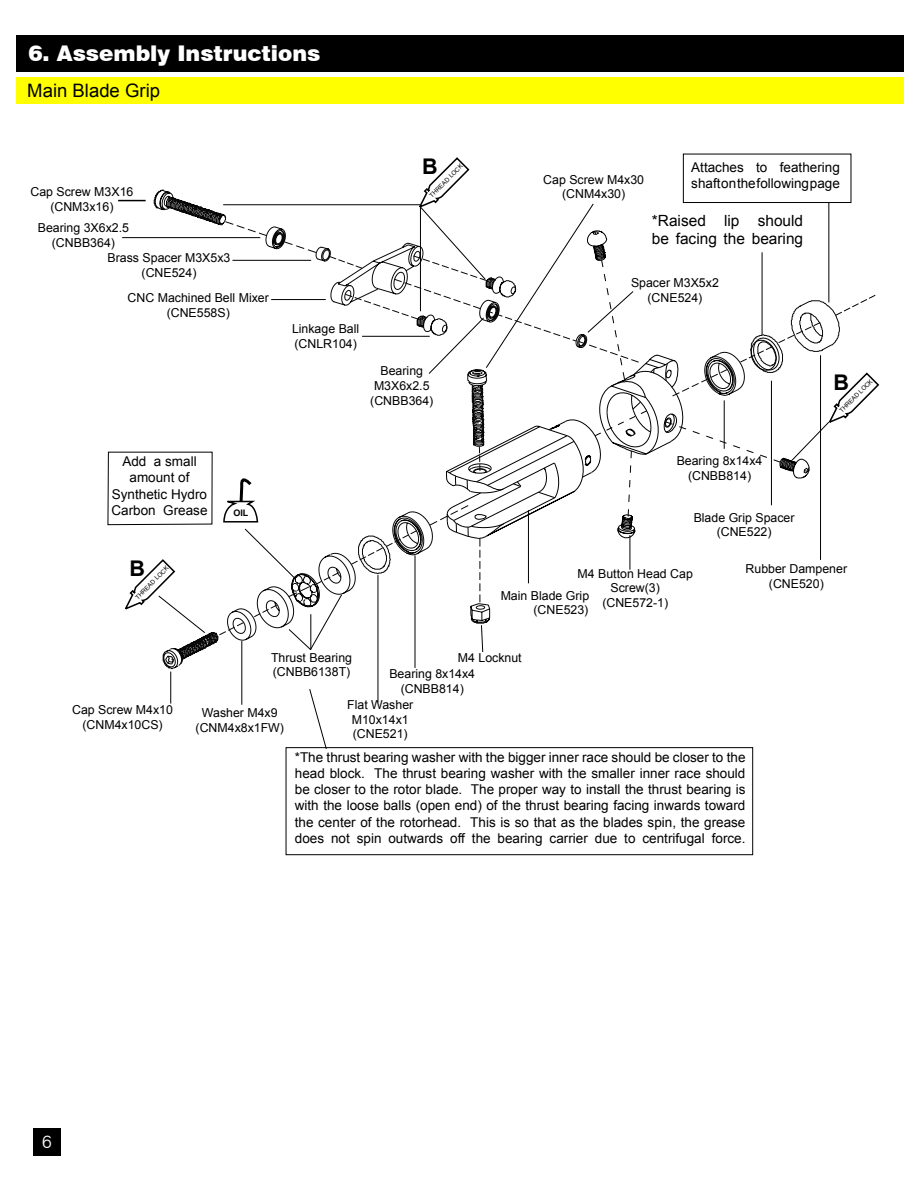
<style>
.page{position:relative;width:918px;height:1188px;background:#fff}
.page>*{position:absolute;margin:0;border:0;box-sizing:border-box;transform-origin:0 0}
.t1{font:900 21.6px "Swiss 721 BT";color:#fff}
.t2{font:700 21.6px "Arial";color:#000}
.t3{font:18.45px "Arial";color:#000}
.t4{font:300 18px "Swiss 721 BT";color:#fff}
.t5{font:15.45px/18.5px "Arial";color:#000}
.t6{font:13.5px/16.2px "Arial";color:#000;text-align:center}
.t7{font:12.3px/14.9px "Arial";color:#000;text-align:center}
.t8{font:700 9px "Arial";color:#000}
.t9{font:6.15px "Arial";color:#000}
</style>
<div class="page">
<hr style="left:242px;top:641px;width:1px;height:64px;background:#000">
<hr style="left:378px;top:575px;width:1px;height:127px;background:#000">
<hr style="left:170px;top:672px;width:1px;height:32px;background:#000">
<svg style="left:309px;top:689px;width:18px;height:58px"></svg>
<div style="left:16px;top:35px;width:888px;height:37px;background:#000"></div>
<div style="left:16px;top:78px;width:888px;height:26px;background:#ff0"></div>
<svg style="left:108px;top:156px;width:772px;height:513px"></svg>
<div style="left:286px;top:747px;width:467px;height:108px;border:1px solid #000"></div>
<div style="left:33px;top:1129px;width:28px;height:27px;background:#000"></div>
<h1 class="t1" style="left:28px;top:40px;width:293px">6. Assembly Instructions</h1>
<h2 class="t3" style="left:27px;top:79px;width:134px">Main Blade Grip</h2>
<p class="t7" style="left:30px;top:184px;width:104px">Cap Screw M3X16 (CNM3x16)</p>
<p class="t7" style="left:38px;top:221px;width:93px">Bearing 3X6x2.5</p>
<p class="t7" style="left:52px;top:235px;width:65px">(CNBB364)</p>
<p class="t7" style="left:108px;top:250px;width:124px">Brass Spacer M3X5x3</p>
<p class="t7" style="left:142px;top:265px;width:56px">(CNE524)</p>
<p class="t7" style="left:128px;top:290px;width:143px">CNC Machined Bell Mixer (CNE558S)</p>
<h1 class="t2" style="left:422px;top:153px;width:17px">B</h1>
<p class="t9" style="left:428px;top:193px;width:45px;rotate:-45deg">THREAD LOCK</p>
<p class="t7" style="left:292px;top:322px;width:69px;text-align:left">Linkage Ball (CNLR104)</p>
<p class="t7" style="left:370px;top:364px;width:65px">Bearing<br>M3X6x2.5 (CNBB364)</p>
<p class="t7" style="left:543px;top:172px;width:102px">Cap Screw M4x30 (CNM4x30)</p>
<p class="t6" style="left:691px;top:159px;width:150px;text-align:left">Attaches to feathering shaft on the following page</p>
<p class="t5" style="left:652px;top:211px;width:153px">*Raised lip should be facing the bearing</p>
<p class="t7" style="left:631px;top:275px;width:89px">Spacer M3X5x2 (CNE524)</p>
<h1 class="t2" style="left:833px;top:368px;width:17px">B</h1>
<p class="t9" style="left:838px;top:408px;width:45px;rotate:-45deg">THREAD LOCK</p>
<p class="t6" style="left:112px;top:454px;width:98px">Add a small amount of<br>Synthetic Hydro<br>Carbon Grease</p>
<h1 class="t2" style="left:129px;top:555px;width:17px">B</h1>
<p class="t9" style="left:134px;top:595px;width:45px;rotate:-45deg">THREAD LOCK</p>
<p class="t8" style="left:233px;top:506px;width:17px">OIL</p>
<p class="t7" style="left:271px;top:650px;width:82px;text-align:left">Thrust Bearing (CNBB6138T)</p>
<p class="t7" style="left:677px;top:453px;width:87px">Bearing 8x14x4 (CNBB814)</p>
<p class="t7" style="left:694px;top:510px;width:102px">Blade Grip Spacer (CNE522)</p>
<p class="t7" style="left:746px;top:561px;width:103px">Rubber Dampener (CNE520)</p>
<p class="t7" style="left:578px;top:566px;width:117px">M4 Button Head Cap<br>Screw(3) (CNE572-1)</p>
<p class="t7" style="left:501px;top:588px;width:90px;text-align:right">Main Blade Grip (CNE523)</p>
<p class="t7" style="left:458px;top:650px;width:65px">M4 Locknut</p>
<p class="t7" style="left:389px;top:667px;width:87px">Bearing 8x14x4 (CNBB814)</p>
<p class="t7" style="left:72px;top:702px;width:102px">Cap Screw M4x10 (CNM4x10CS)</p>
<p class="t7" style="left:196px;top:706px;width:90px">Washer M4x9 (CNM4x8x1FW)</p>
<p class="t7" style="left:347px;top:697px;width:68px">Flat Washer<br>M10x14x1 (CNE521)</p>
<p class="t6" style="left:295px;top:749px;width:452px;text-align:justify">*The thrust bearing washer with the bigger inner race should be closer to the head block. The thrust bearing washer with the smaller inner race should be closer to the rotor blade. The proper way to install the thrust bearing is with the loose balls (open end) of the thrust bearing facing inwards toward the center of the rotorhead. This is so that as the blades spin, the grease does not spin outwards off the bearing carrier due to centrifugal force.</p>
<h3 class="t4" style="left:42px;top:1131px;width:11px">6</h3>
</div>
